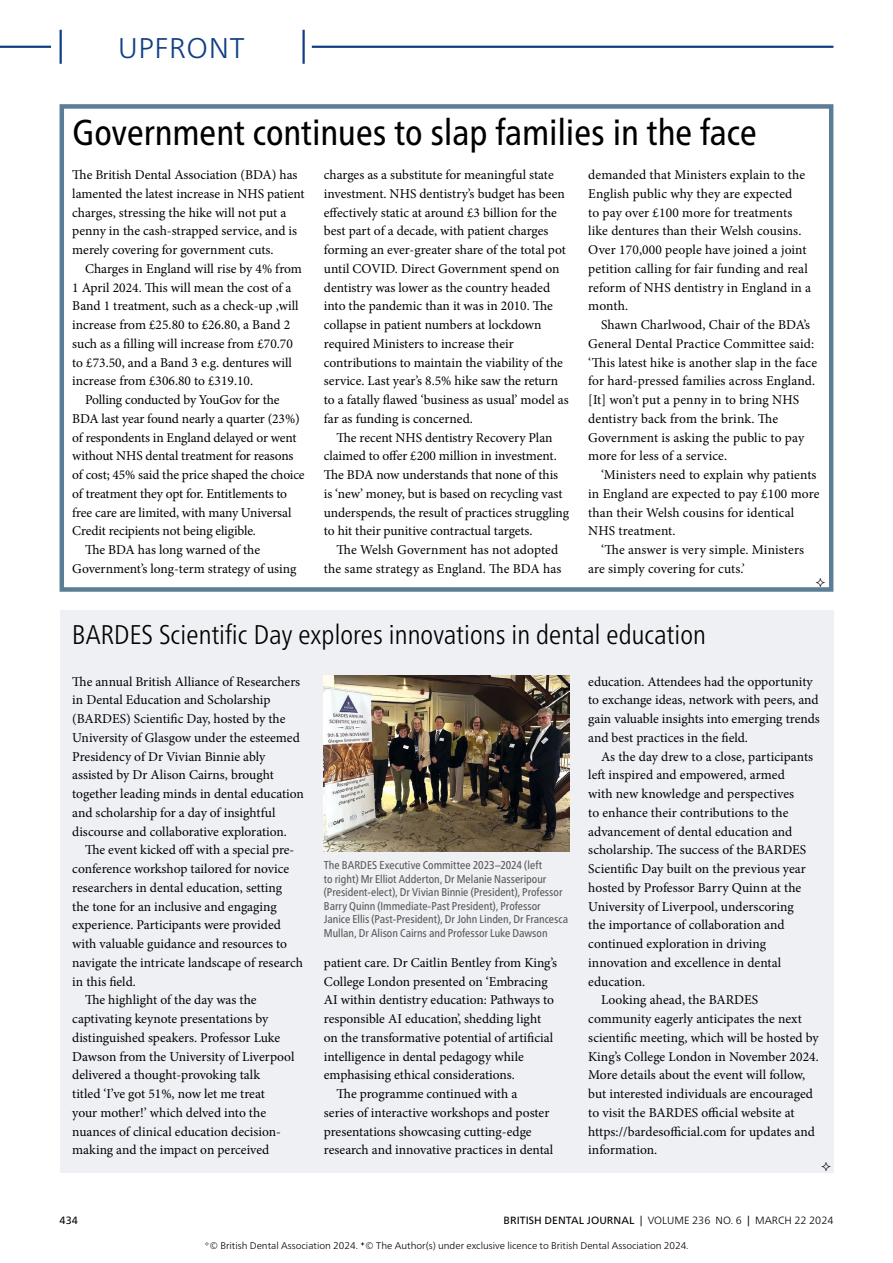
<style>
.page{position:relative;width:893px;height:1263px;background:#fff}
.page>*{position:absolute;margin:0;border:0;box-sizing:border-box;transform-origin:0 0}
.Title_3_Cnd_24pt{font:condensed 36px "Frutiger Neue LT Pro";color:#000}
.t1{font:300 28.5px "Frutiger Neue LT Pro";letter-spacing:.025em;color:#123f84}
.Title_4_Cnd_Lt_18pt{font:300 condensed 27px "Frutiger Neue LT Pro";letter-spacing:.005em;color:#000}
.Para_9pt_ragged{font:13.5px/18.8px "Minion Pro";color:#000}
.Para_9pt_ragged_1st{font:13.5px/18.8px "Minion Pro";color:#000}
.Image_Caption_grey{font:condensed 11.25px/13.5px "Frutiger Neue LT Pro";color:#565655}
.t2{font:300 10.5px "Frutiger Neue LT Pro";letter-spacing:.005em;color:#000}
.t3{font:10.5px "Frutiger Neue LT Pro";color:#000}
.t4{font:300 9.75px "Frutiger Neue LT Pro";color:#000}
.s1{font-weight:400}
</style>
<div class="page">
<div style="left:60px;top:104px;width:773px;height:488px;border:4px solid #5b7d95"></div>
<div style="left:60px;top:610px;width:773px;height:563px;background:#eef0f4"></div>
<img style="left:324px;top:676px;width:245px;height:176px">
<hr style="left:0;top:46px;width:51px;height:2px;background:#123f84">
<hr style="left:312px;top:46px;width:521px;height:2px;background:#123f84">
<hr style="left:60px;top:30px;width:2px;height:34px;background:#123f84">
<hr style="left:302px;top:30px;width:3px;height:34px;background:#123f84">
<h2 class="t1" style="left:118px;top:31px;width:128px">UPFRONT</h2>
<p class="Title_3_Cnd_24pt" style="left:72px;top:111px;width:686px">Government continues to slap families in the face</p>
<p class="Para_9pt_ragged_1st" style="left:72px;top:166px;width:234px">The British Dental Association (BDA) has lamented the latest increase in NHS patient charges, stressing the hike will not put a penny in the cash-strapped service, and is merely covering for government cuts.</p>
<p class="Para_9pt_ragged" style="left:72px;top:259px;width:231px;text-indent:13px">Charges in England will rise by 4% from 1 April 2024. This will mean the cost of a Band 1 treatment, such as a check-up ,will increase from £25.80 to £26.80, a Band 2 such as a filling will increase from £70.70 to £73.50, and a Band 3 e.g. dentures will increase from £306.80 to £319.10.</p>
<p class="Para_9pt_ragged" style="left:72px;top:391px;width:234px;text-indent:13px">Polling conducted by YouGov for the BDA last year found nearly a quarter (23%) of respondents in England delayed or went without NHS dental treatment for reasons of cost; 45% said the price shaped the choice of treatment they opt for. Entitlements to free care are limited, with many Universal Credit recipients not being eligible.</p>
<p class="Para_9pt_ragged" style="left:72px;top:541px;width:226px;text-indent:13px">The BDA has long warned of the<br>Government’s long-term strategy of using</p>
<p class="Para_9pt_ragged" style="left:324px;top:166px;width:246px">charges as a substitute for meaningful state investment. NHS dentistry’s budget has been effectively static at around £3 billion for the best part of a decade, with patient charges forming an ever-greater share of the total pot until COVID. Direct Government spend on dentistry was lower as the country headed into the pandemic than it was in 2010. The collapse in patient numbers at lockdown required Ministers to increase their contributions to maintain the viability of the service. Last year’s 8.5% hike saw the return to a fatally flawed ‘business as usual’ model as far as funding is concerned.</p>
<p class="Para_9pt_ragged" style="left:324px;top:428px;width:247px;text-indent:13px">The recent NHS dentistry Recovery Plan claimed to offer £200 million in investment.<br>The BDA now understands that none of this is ‘new’ money, but is based on recycling vast underspends, the result of practices struggling to hit their punitive contractual targets.</p>
<p class="Para_9pt_ragged" style="left:324px;top:541px;width:239px;text-align:right">The Welsh Government has not adopted the same strategy as England. The BDA has</p>
<p class="Para_9pt_ragged" style="left:588px;top:166px;width:224px">demanded that Ministers explain to the English public why they are expected<br>to pay over £100 more for treatments like dentures than their Welsh cousins.<br>Over 170,000 people have joined a joint petition calling for fair funding and real reform of NHS dentistry in England in a month.</p>
<p class="Para_9pt_ragged" style="left:588px;top:316px;width:230px;text-indent:13px">Shawn Charlwood, Chair of the BDA’s General Dental Practice Committee said: ‘This latest hike is another slap in the face for hard-pressed families across England. [It] won’t put a penny in to bring NHS dentistry back from the brink. The Government is asking the public to pay more for less of a service.</p>
<p class="Para_9pt_ragged" style="left:588px;top:466px;width:233px;text-indent:13px">‘Ministers need to explain why patients in England are expected to pay £100 more than their Welsh cousins for identical NHS treatment.</p>
<p class="Para_9pt_ragged" style="left:588px;top:541px;width:217px;text-indent:13px">‘The answer is very simple. Ministers are simply covering for cuts.’</p>
<p class="Title_4_Cnd_Lt_18pt" style="left:72px;top:619px;width:635px">BARDES Scientific Day explores innovations in dental education</p>
<p class="Para_9pt_ragged_1st" style="left:72px;top:672px;width:233px">The annual British Alliance of Researchers in Dental Education and Scholarship (BARDES) Scientific Day, hosted by the University of Glasgow under the esteemed Presidency of Dr Vivian Binnie ably assisted by Dr Alison Cairns, brought together leading minds in dental education and scholarship for a day of insightful discourse and collaborative exploration.</p>
<p class="Para_9pt_ragged" style="left:72px;top:841px;width:232px;text-indent:13px">The event kicked off with a special pre&shy;conference workshop tailored for novice researchers in dental education, setting<br>the tone for an inclusive and engaging experience. Participants were provided with valuable guidance and resources to navigate the intricate landscape of research in this field.</p>
<p class="Para_9pt_ragged" style="left:72px;top:991px;width:224px;text-indent:13px">The highlight of the day was the captivating keynote presentations by distinguished speakers. Professor Luke Dawson from the University of Liverpool delivered a thought-provoking talk<br>titled ‘I’ve got 51%, now let me treat<br>your mother!’ which delved into the nuances of clinical education decision&shy;making and the impact on perceived</p>
<p class="Image_Caption_grey" style="left:324px;top:858px;width:246px">The BARDES Executive Committee 2023–2024 (left<br>to right) Mr Elliot Adderton, Dr Melanie Nasseripour (President-elect), Dr Vivian Binnie (President), Professor Barry Quinn (Immediate-Past President), Professor Janice Ellis (Past-President), Dr John Linden, Dr Francesca Mullan, Dr Alison Cairns and Professor Luke Dawson</p>
<p class="Para_9pt_ragged" style="left:324px;top:953px;width:235px">patient care. Dr Caitlin Bentley from King’s College London presented on ‘Embracing AI within dentistry education: Pathways to responsible AI education’, shedding light on the transformative potential of artificial intelligence in dental pedagogy while emphasising ethical considerations.</p>
<p class="Para_9pt_ragged" style="left:324px;top:1084px;width:231px;text-indent:13px">The programme continued with a<br>series of interactive workshops and poster presentations showcasing cutting-edge research and innovative practices in dental</p>
<p class="Para_9pt_ragged" style="left:588px;top:672px;width:233px">education. Attendees had the opportunity to exchange ideas, network with peers, and gain valuable insights into emerging trends and best practices in the field.</p>
<p class="Para_9pt_ragged" style="left:588px;top:747px;width:226px;text-indent:13px">As the day drew to a close, participants left inspired and empowered, armed<br>with new knowledge and perspectives<br>to enhance their contributions to the advancement of dental education and scholarship. The success of the BARDES Scientific Day built on the previous year hosted by Professor Barry Quinn at the University of Liverpool, underscoring the importance of collaboration and continued exploration in driving innovation and excellence in dental education.</p>
<p class="Para_9pt_ragged" style="left:588px;top:991px;width:232px;text-indent:13px">Looking ahead, the BARDES community eagerly anticipates the next scientific meeting, which will be hosted by King’s College London in November 2024.<br>More details about the event will follow, but interested individuals are encouraged to visit the BARDES official website at https://bardesofficial.com for updates and information.</p>
<p class="t3" style="left:60px;top:1214px;width:20px">434</p>
<p class="t2" style="left:503px;top:1214px;width:331px"><span class="s1">BRITISH DENTAL JOURNAL |</span> VOLUME 236 NO. 6 <span class="s1">|</span> March 22 2024</p>
<p class="t4" style="left:209px;top:1240px;width:481px">© British Dental Association 2024. © The Author(s) under exclusive licence to British Dental Association 2024.</p>
</div>
